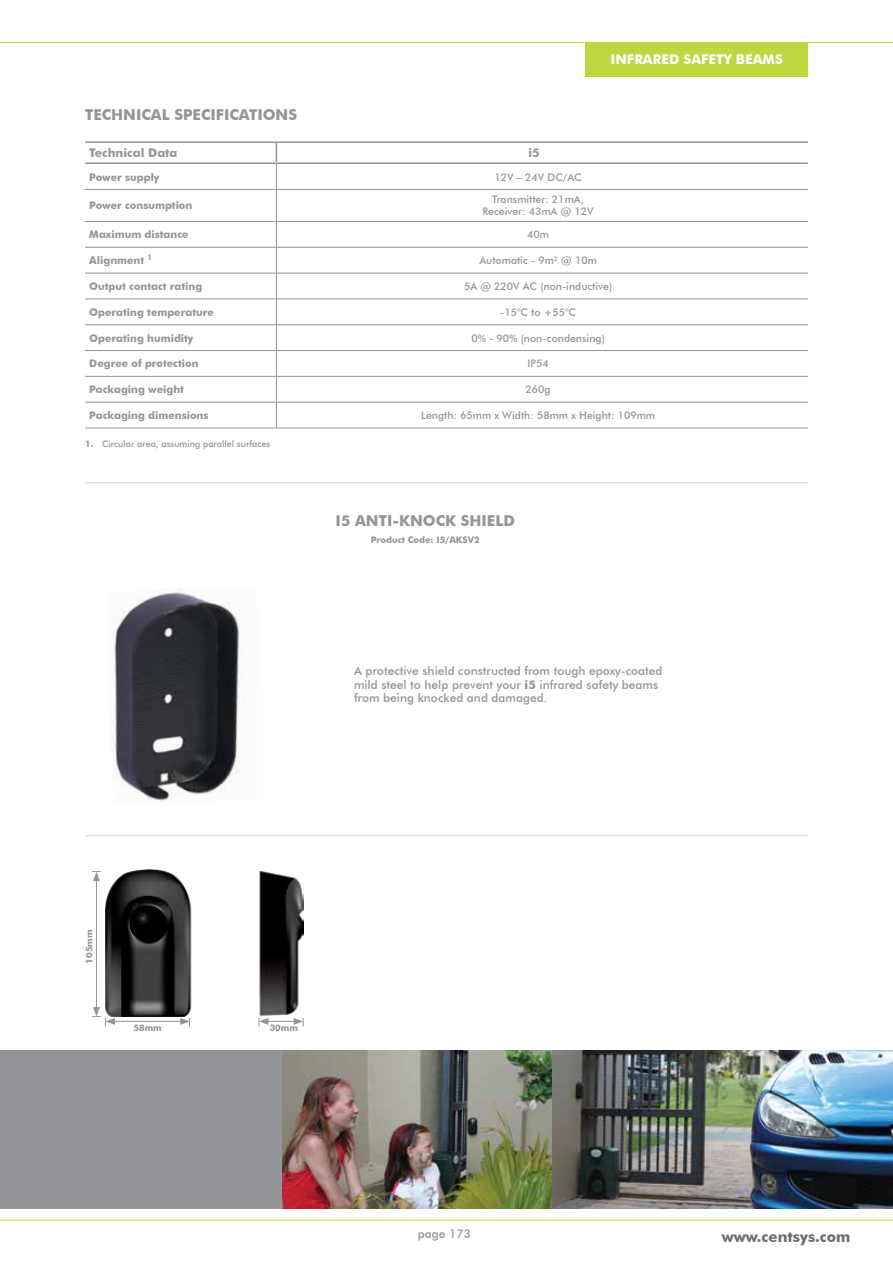
<style>
.page{position:relative;width:893px;height:1263px;background:#fff}
.page>*{position:absolute;margin:0;border:0;box-sizing:border-box;transform-origin:0 0}
.t1{font:700 15px "Futura BT";color:#939598}
.t2{font:700 15px "Futura BT";color:#6d6e71}
.t3{font:700 13.5px "Futura BT";color:#fff}
.t4{font:500 12px/13.5px "Futura BT";color:#939598}
.t5{font:700 12px "Futura BT";color:#939598}
.t6{font:500 10.5px/12px "Futura BT";color:#939598;text-align:center}
.t7{font:700 10.5px "Futura BT";color:#939598}
.t8{font:500 9px "Futura BT";color:#939598}
.t9{font:700 9px "Futura BT";color:#939598}
.s1{font-weight:700}
</style>
<div class="page">
<img style="left:552px;top:1050px;width:341px;height:159px">
<img style="left:282px;top:1050px;width:270px;height:159px">
<hr style="left:0;top:42px;width:893px;height:1px;background:#bed740">
<hr style="left:0;top:1220px;width:893px;height:1px;background:#bed740">
<div style="left:585px;top:42px;width:223px;height:34px;background:#bed740"></div>
<img style="left:105px;top:869px;width:198px;height:147px">
<hr style="left:96px;top:879px;width:1px;height:130px;background:#939598">
<hr style="left:112px;top:1021px;width:71px;height:1px;background:#939598">
<hr style="left:266px;top:1021px;width:30px;height:1px;background:#939598">
<svg style="left:259px;top:1018px;width:9px;height:8px"></svg>
<svg style="left:92px;top:1007px;width:23px;height:19px"></svg>
<svg style="left:92px;top:871px;width:9px;height:10px"></svg>
<svg style="left:180px;top:1018px;width:10px;height:8px"></svg>
<svg style="left:294px;top:1018px;width:10px;height:8px"></svg>
<img style="left:111px;top:588px;width:129px;height:213px">
<hr style="left:85px;top:189px;width:191px;height:1px;background:#939598">
<hr style="left:276px;top:189px;width:532px;height:1px;background:#939598">
<hr style="left:276px;top:190px;width:1px;height:31px;background:#939598">
<hr style="left:85px;top:221px;width:191px;height:1px;background:#939598">
<hr style="left:276px;top:221px;width:532px;height:1px;background:#939598">
<hr style="left:85px;top:247px;width:191px;height:1px;background:#939598">
<hr style="left:276px;top:247px;width:532px;height:1px;background:#939598">
<hr style="left:85px;top:273px;width:191px;height:1px;background:#939598">
<hr style="left:276px;top:273px;width:532px;height:1px;background:#939598">
<hr style="left:85px;top:298px;width:191px;height:1px;background:#939598">
<hr style="left:276px;top:298px;width:532px;height:1px;background:#939598">
<hr style="left:85px;top:324px;width:191px;height:1px;background:#939598">
<hr style="left:276px;top:324px;width:532px;height:1px;background:#939598">
<hr style="left:85px;top:350px;width:191px;height:1px;background:#939598">
<hr style="left:276px;top:350px;width:532px;height:1px;background:#939598">
<hr style="left:85px;top:376px;width:191px;height:1px;background:#939598">
<hr style="left:276px;top:376px;width:532px;height:1px;background:#939598">
<hr style="left:85px;top:402px;width:191px;height:1px;background:#939598">
<hr style="left:276px;top:402px;width:532px;height:1px;background:#939598">
<svg style="left:276px;top:222px;width:1px;height:206px"></svg>
<hr style="left:85px;top:428px;width:191px;height:1px;background:#939598">
<hr style="left:276px;top:428px;width:532px;height:1px;background:#939598">
<hr style="left:85px;top:141px;width:191px;height:2px;background:#939598">
<hr style="left:276px;top:141px;width:532px;height:2px;background:#939598">
<svg style="left:276px;top:143px;width:1px;height:46px"></svg>
<hr style="left:85px;top:162px;width:191px;height:2px;background:#939598">
<hr style="left:276px;top:162px;width:532px;height:2px;background:#939598">
<hr style="left:85px;top:482px;width:723px;height:1px;background:#d1d3d4">
<hr style="left:85px;top:835px;width:723px;height:1px;background:#d1d3d4">
<div style="left:0;top:1050px;width:282px;height:159px;background:#939598"></div>
<p class="t3" style="left:611px;top:51px;width:174px">INFRARED SAFETY BEAMS</p>
<h1 class="t1" style="left:85px;top:106px;width:214px">TECHNICAL SPECIFICATIONS</h1>
<p class="t5" style="left:89px;top:146px;width:90px">Technical Data</p>
<p class="t5" style="left:528px;top:146px;width:13px">i5</p>
<p class="t7" style="left:89px;top:170px;width:72px">Power supply</p>
<p class="t6" style="left:494px;top:171px;width:89px">12V – 24V DC/AC</p>
<p class="t7" style="left:89px;top:199px;width:105px">Power consumption</p>
<p class="t6" style="left:483px;top:194px;width:113px">Transmitter: 21mA,<br>Receiver: 43mA @ 12V</p>
<p class="t7" style="left:89px;top:228px;width:101px">Maximum distance</p>
<p class="t6" style="left:527px;top:229px;width:23px">40m</p>
<p class="t7" style="left:89px;top:254px;width:64px">Alignment <sup>1</sup></p>
<p class="t6" style="left:479px;top:254px;width:119px">Automatic - 9m² @ 10m</p>
<p class="t7" style="left:89px;top:280px;width:114px">Output contact rating</p>
<p class="t6" style="left:464px;top:280px;width:150px">5A @ 220V AC (non-inductive)</p>
<p class="t7" style="left:89px;top:306px;width:126px">Operating temperature</p>
<p class="t6" style="left:500px;top:306px;width:78px">-15°C to +55°C</p>
<p class="t7" style="left:89px;top:331px;width:106px">Operating humidity</p>
<p class="t6" style="left:471px;top:332px;width:135px">0% - 90% (non-condensing)</p>
<p class="t7" style="left:89px;top:357px;width:111px">Degree of protection</p>
<p class="t6" style="left:527px;top:358px;width:23px">IP54</p>
<p class="t7" style="left:89px;top:383px;width:96px">Packaging weight</p>
<p class="t6" style="left:525px;top:383px;width:27px">260g</p>
<p class="t7" style="left:89px;top:409px;width:121px">Packaging dimensions</p>
<p class="t6" style="left:421px;top:409px;width:235px">Length: 65mm x Width: 58mm x Height: 109mm</p>
<p class="t8" style="left:85px;top:438px;width:187px"><span class="s1">1.</span> Circular area, assuming parallel surfaces</p>
<h1 class="t1" style="left:336px;top:512px;width:181px">I5 ANTI-KNOCK SHIELD</h1>
<p class="t9" style="left:371px;top:534px;width:110px">Product Code: I5/AKSV2</p>
<p class="t4" style="left:354px;top:664px;width:310px">A protective shield constructed from tough epoxy-coated mild steel to help prevent your <span class="s1">i5</span> infrared safety beams from being knocked and damaged.</p>
<p class="t9" style="left:84px;top:964px;width:35px;rotate:-90deg">105mm</p>
<p class="t9" style="left:133px;top:1022px;width:30px">58mm</p>
<p class="t9" style="left:270px;top:1022px;width:30px">30mm</p>
<p class="t4" style="left:418px;top:1227px;width:54px">page 173</p>
<h1 class="t2" style="left:722px;top:1227px;width:130px">www.centsys.com</h1>
</div>
